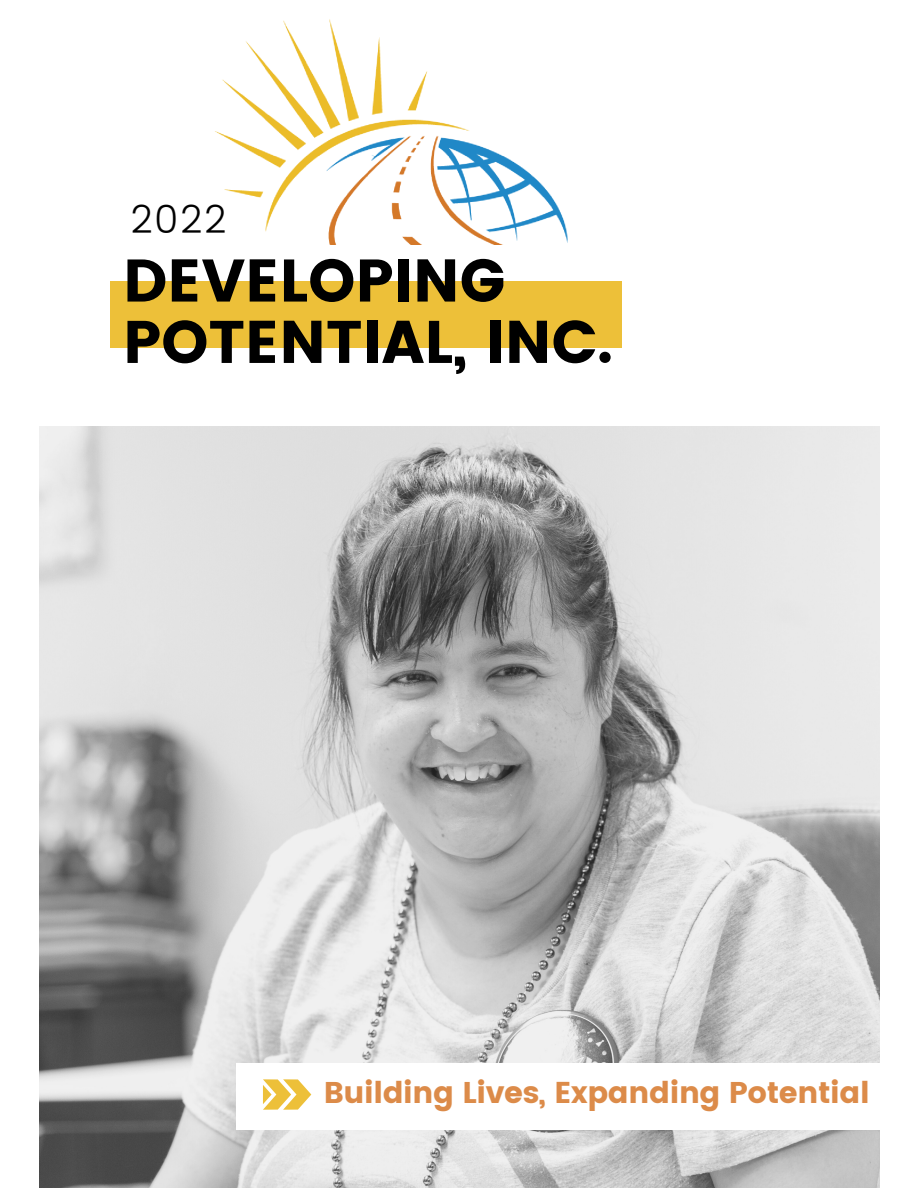
<style>
.page{position:relative;width:918px;height:1188px;background:#fff}
.page>*{position:absolute;margin:0;border:0;box-sizing:border-box;transform-origin:0 0}
.t1{font:60px/61.3px "Poppins";color:#000}
.t2{font:300 38.7px "Poppins";color:#000}
.t3{font:30px "Poppins";letter-spacing:-.01em;color:#dc8b49}
</style>
<div class="page">
<img style="left:215px;top:19px;width:353px;height:225px">
<img style="left:39px;top:426px;width:840px;height:762px">
<div style="left:110px;top:282px;width:512px;height:66px;background:#edc039"></div>
<div style="left:236px;top:1063px;width:682px;height:66px;background:#fff"></div>
<svg style="left:263px;top:1079px;width:48px;height:31px"></svg>
<p class="t2" style="left:130px;top:197px;width:98px">2022</p>
<p class="t1" style="left:123px;top:250px;width:491px">DEVELOPING<br>POTENTIAL, INC.</p>
<p class="t3" style="left:324px;top:1076px;width:547px">Building Lives, Expanding Potential</p>
</div>
